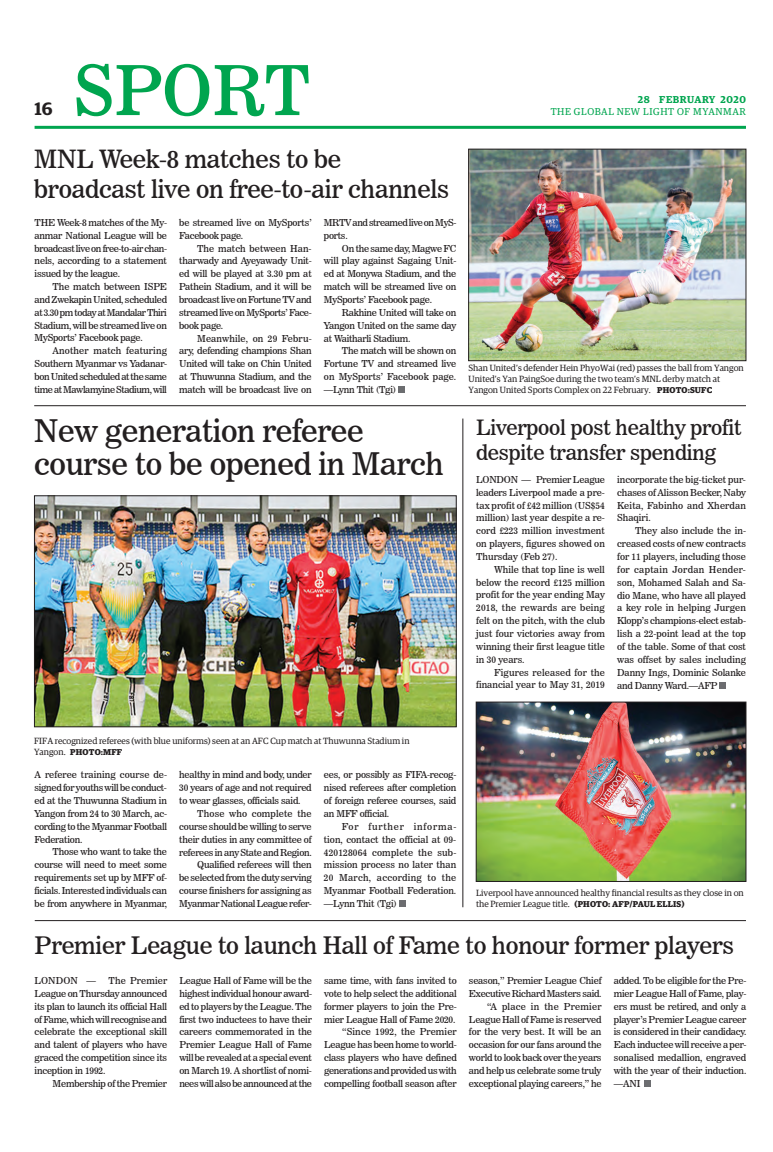
<style>
.page{position:relative;width:773px;height:1152px;background:#fff}
.page>*{position:absolute;margin:0;border:0;box-sizing:border-box;transform-origin:0 0}
.t1{font:68.5px "News 706 BT Roman C";color:#00a54f}
.t2{font:31px/32.8px "News 706 BT Roman C";letter-spacing:-.01em;color:#231f20}
.t3{font:25px/30px "News 706 BT Roman C";letter-spacing:-.01em;color:#231f20}
.t4{font:24px "News 706 BT Roman C";letter-spacing:-.01em;color:#231f20}
.t5{font:21px/25.2px "News 706 BT Roman C";letter-spacing:-.01em;color:#231f20}
.t6{font:600 18px "Guardian Egyp";color:#231f20}
.t7{font:10px "Guardian Egyp";letter-spacing:.06em;color:#00a54f}
.t8{font:600 10px "Guardian Egyp";letter-spacing:.06em;color:#00a54f}
.t9{font:9.5px/12.9px "News 706 BT Roman C";letter-spacing:-.02em;color:#231f20;text-align:justify}
.t10{font:9.5px/12.9px "News 706 BT Roman C";color:#231f20;text-align:right}
.t11{font:9.5px/12.9px "News 706 BT Roman C";letter-spacing:-.04em;color:#231f20}
.t12{font:9px/10.8px "Guardian Egyp";color:#231f20}
.t13{font:700 8.5px "Guardian Egyp";letter-spacing:.02em;color:#231f20}
.s1{font-weight:700;font-size:8.5px}
.s2{font-weight:400;font-size:9px}
</style>
<div class="page">
<hr style="left:35px;top:126px;width:711px;height:3px;background:#00a54f">
<img style="left:470px;top:151px;width:274px;height:208px">
<div style="left:468px;top:149px;width:278px;height:212px;border:1px solid #231f20"></div>
<div style="left:398px;top:386px;width:6px;height:7px;background:#6c6d70"></div>
<hr style="left:34px;top:405px;width:712px;height:1px;background:#231f20">
<img style="left:36px;top:498px;width:418px;height:227px">
<div style="left:34px;top:496px;width:422px;height:231px;border:1px solid #231f20"></div>
<div style="left:399px;top:900px;width:6px;height:7px;background:#6c6d70"></div>
<hr style="left:35px;top:920px;width:711px;height:1px;background:#231f20">
<div style="left:644px;top:1080px;width:6px;height:7px;background:#6c6d70"></div>
<img style="left:478px;top:704px;width:266px;height:176px">
<div style="left:476px;top:702px;width:270px;height:180px;border:1px solid #231f20"></div>
<svg style="left:719px;top:682px;width:6px;height:6px"></svg>
<hr style="left:462px;top:419px;width:1px;height:488px;background:#231f20">
<h1 class="t1" style="left:73px;top:49px;width:238px">SPORT</h1>
<p class="t8" style="left:638px;top:92px;width:109px">28 FEBRUARY 2020</p>
<h3 class="t6" style="left:35px;top:95px;width:20px">16</h3>
<p class="t7" style="left:550px;top:105px;width:197px">THE GLOBAL NEW LIGHT OF MYANMAR</p>
<h3 class="t3" style="left:34px;top:144px;width:416px">MNL Week-8 matches to be broadcast live on free-to-air channels</h3>
<p class="t9" style="left:35px;top:216px;width:134px">THE Week-8 matches of the My&shy;anmar National League will be broadcast live on free-to-air chan&shy;nels, according to a statement issued by the league.</p>
<p class="t9" style="left:35px;top:280px;width:134px;text-indent:18px">The match between ISPE and Zwekapin United, scheduled at 3.30 pm today at Mandalar Thiri Stadium, will be streamed live on MySports’ Facebook page.</p>
<p class="t9" style="left:35px;top:344px;width:134px;text-indent:18px">Another match featuring Southern Myanmar vs Yadanar&shy;bon United scheduled at the same time at Mawlamyine Stadium, will</p>
<p class="t9" style="left:179px;top:216px;width:134px">be streamed live on MySports’<br>Facebook page.</p>
<p class="t9" style="left:179px;top:242px;width:134px;text-indent:18px">The match between Han&shy;tharwady and Ayeyawady Unit&shy;ed will be played at 3.30 pm at Pathein Stadium, and it will be broadcast live on Fortune TV and streamed live on MySports’ Face&shy;book page.</p>
<p class="t9" style="left:179px;top:332px;width:134px;text-indent:18px">Meanwhile, on 29 Febru&shy;ary, defending champions Shan United will take on Chin United at Thuwunna Stadium, and the match will be broadcast live on</p>
<p class="t11" style="left:324px;top:216px;width:134px">MRTV and streamed live on MyS&shy;ports.</p>
<p class="t9" style="left:324px;top:242px;width:134px;text-indent:18px">On the same day, Magwe FC will play against Sagaing Unit&shy;ed at Monywa Stadium, and the match will be streamed live on MySports’ Facebook page.</p>
<p class="t9" style="left:324px;top:306px;width:134px;text-indent:18px">Rakhine United will take on Yangon United on the same day at Waitharli Stadium.</p>
<p class="t9" style="left:324px;top:345px;width:134px;text-indent:18px">The match will be shown on Fortune TV and streamed live on MySports’ Facebook page. —Lynn Thit (Tgi)</p>
<p class="t12" style="left:468px;top:362px;width:277px">Shan United’s defender Hein PhyoWai (red) passes the ball from Yangon<br>United’s Yan PaingSoe during the two team’s MNL derby match at<br>Yangon United Sports Complex on 22 February. <span class="s1">PHOTO:SUFC</span></p>
<h2 class="t2" style="left:34px;top:414px;width:411px">New generation referee course to be opened in March</h2>
<p class="t12" style="left:34px;top:735px;width:377px">FIFA recognized referees (with blue uniforms) seen at an AFC Cup match at Thuwunna Stadium in</p>
<p class="t13" style="left:34px;top:746px;width:90px"><span class="s2">Yangon.</span> PHOTO:MFF</p>
<p class="t9" style="left:35px;top:768px;width:134px">A referee training course de&shy;signed for youths will be conduct&shy;ed at the Thuwunna Stadium in Yangon from 24 to 30 March, ac&shy;cording to the Myanmar Football Federation.</p>
<p class="t9" style="left:35px;top:846px;width:134px;text-indent:18px">Those who want to take the course will need to meet some requirements set up by MFF of&shy;ficials. Interested individuals can be from anywhere in Myanmar,</p>
<p class="t9" style="left:179px;top:769px;width:134px">healthy in mind and body, under 30 years of age and not required to wear glasses, officials said.</p>
<p class="t9" style="left:179px;top:807px;width:134px;text-align:right">Those who complete the course should be willing to serve their duties in any committee of referees in any State and Region.<br>Qualified referees will then<br>be selected from the duty serving course finishers for assigning as<br>Myanmar National League refer-</p>
<p class="t9" style="left:324px;top:769px;width:134px">ees, or possibly as FIFA-recog&shy;nised referees after completion of foreign referee courses, said an MFF official.</p>
<p class="t9" style="left:324px;top:820px;width:134px;text-indent:18px">For further informa&shy;tion, contact the official at 09- 420128064 complete the sub&shy;mission process no later than 20 March, according to the Myanmar Football Federation. —Lynn Thit (Tgi)</p>
<h3 class="t5" style="left:476px;top:414px;width:267px">Liverpool post healthy profit despite transfer spending</h3>
<p class="t9" style="left:476px;top:473px;width:130px">LONDON — Premier League leaders Liverpool made a pre&shy;tax profit of £42 million (US$54 million) last year despite a re&shy;cord £223 million investment on players, figures showed on Thursday (Feb 27).</p>
<p class="t9" style="left:476px;top:563px;width:130px;text-indent:18px">While that top line is well below the record £125 million profit for the year ending May 2018, the rewards are being felt on the pitch, with the club just four victories away from winning their first league title in 30 years.</p>
<p class="t10" style="left:476px;top:666px;width:130px">Figures released for the financial year to May 31, 2019</p>
<p class="t9" style="left:617px;top:473px;width:130px">incorporate the big-ticket pur&shy;chases of Alisson Becker, Naby Keita, Fabinho and Xherdan Shaqiri.</p>
<p class="t9" style="left:617px;top:524px;width:130px;text-indent:18px">They also include the in&shy;creased costs of new contracts for 11 players, including those for captain Jordan Hender&shy;son, Mohamed Salah and Sa&shy;dio Mane, who have all played a key role in helping Jurgen Klopp’s champions-elect estab&shy;lish a 22-point lead at the top of the table. Some of that cost was offset by sales including Danny Ings, Dominic Solanke and Danny Ward.—AFP</p>
<p class="t12" style="left:476px;top:887px;width:269px">Liverpool have announced healthy financial results as they close in on the Premier League title. <span class="s1">(PHOTO: AFP/PAUL ELLIS)</span></p>
<h3 class="t4" style="left:35px;top:931px;width:701px">Premier League to launch Hall of Fame to honour former players</h3>
<p class="t9" style="left:35px;top:974px;width:134px;text-indent:74px">The Premier League on Thursday announced its plan to launch its official Hall of Fame, which will recognise and celebrate the exceptional skill and talent of players who have graced the competition since its inception in 1992.</p>
<p class="t9" style="left:53px;top:1077px;width:116px">Membership of the Premier</p>
<p class="t9" style="left:35px;top:974px;width:63px">LONDON —</p>
<p class="t9" style="left:179px;top:974px;width:134px">League Hall of Fame will be the highest individual honour award&shy;ed to players by the League. The first two inductees to have their careers commemorated in the Premier League Hall of Fame will be revealed at a special event on March 19. A shortlist of nomi&shy;nees will also be announced at the</p>
<p class="t9" style="left:324px;top:974px;width:134px;text-align:right">same time, with fans invited to vote to help select the additional former players to join the Pre&shy;mier League Hall of Fame 2020. “Since 1992, the Premier<br>League has been home to world&shy;class players who have defined generations and provided us with compelling football season after</p>
<p class="t9" style="left:469px;top:974px;width:134px;text-align:right">season,” Premier League Chief<br>Executive Richard Masters said. “A place in the Premier<br>League Hall of Fame is reserved for the very best. It will be an occasion for our fans around the world to look back over the years and help us celebrate some truly exceptional playing careers,” he</p>
<p class="t9" style="left:613px;top:974px;width:134px">added. To be eligible for the Pre&shy;mier League Hall of Fame, play&shy;ers must be retired, and only a player’s Premier League career is considered in their candidacy.<br>Each inductee will receive a per&shy;sonalised medallion, engraved with the year of their induction. —ANI</p>
</div>
